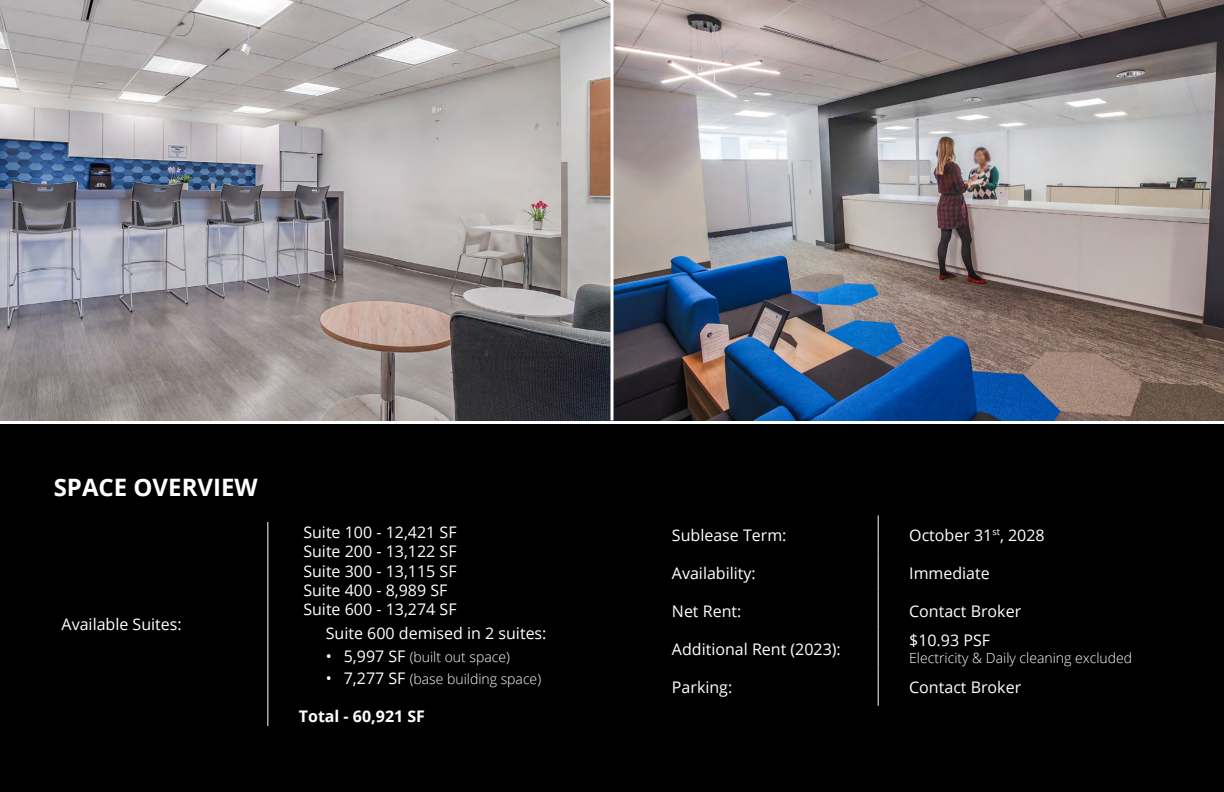
<style>
.page{position:relative;width:1224px;height:792px;background:#fff}
.page>*{position:absolute;margin:0;border:0;box-sizing:border-box;transform-origin:0 0}
.t1{font:700 24px "Open Sans";color:#fff}
.t2{font:16px/19.2px "Open Sans";color:#fff}
.t3{font:700 16px "Open Sans";color:#fff}
.t4{font:300 14px "Open Sans";color:#fff}
.s1{font-weight:400;font-size:16px}
</style>
<div class="page">
<img style="left:0;top:0;width:1224px;height:420px">
<div style="left:0;top:424px;width:1224px;height:368px;background:#000"></div>
<hr style="left:268px;top:522px;width:1px;height:204px;background:#fff">
<svg style="left:610px;top:0;width:4px;height:420px"></svg>
<hr style="left:878px;top:515px;width:1px;height:38px;background:#fff">
<hr style="left:878px;top:553px;width:1px;height:39px;background:#fff">
<hr style="left:878px;top:592px;width:1px;height:38px;background:#fff">
<hr style="left:878px;top:630px;width:1px;height:38px;background:#fff">
<hr style="left:878px;top:668px;width:1px;height:38px;background:#fff">
<h1 class="t1" style="left:54px;top:470px;width:205px">SPACE OVERVIEW</h1>
<p class="t2" style="left:62px;top:614px;width:122px">Available Suites:</p>
<p class="t2" style="left:303px;top:522px;width:155px">Suite 100 - 12,421 SF<br>Suite 200 - 13,122 SF<br>Suite 300 - 13,115 SF<br>Suite 400 - 8,989 SF<br>Suite 600 - 13,274 SF</p>
<p class="t2" style="left:326px;top:623px;width:222px">Suite 600 demised in 2 suites:</p>
<p class="t4" style="left:326px;top:648px;width:186px"><span class="s1">• 5,997 SF</span> (built out space)</p>
<p class="t4" style="left:326px;top:669px;width:217px"><span class="s1">• 7,277 SF</span> (base building space)</p>
<p class="t3" style="left:299px;top:705px;width:128px">Total - 60,921 SF</p>
<p class="t2" style="left:672px;top:525px;width:116px">Sublease Term:</p>
<p class="t2" style="left:909px;top:525px;width:137px">October 31<sup>st</sup>, 2028</p>
<p class="t2" style="left:672px;top:563px;width:85px">Availability:</p>
<p class="t2" style="left:909px;top:563px;width:82px">Immediate</p>
<p class="t2" style="left:672px;top:601px;width:71px">Net Rent:</p>
<p class="t2" style="left:909px;top:601px;width:114px">Contact Broker</p>
<p class="t2" style="left:672px;top:639px;width:170px">Additional Rent (2023):</p>
<p class="t2" style="left:909px;top:631px;width:82px">$10.93 PSF</p>
<p class="t4" style="left:909px;top:649px;width:225px">Electricity &amp; Daily cleaning excluded</p>
<p class="t2" style="left:672px;top:677px;width:62px">Parking:</p>
<p class="t2" style="left:909px;top:677px;width:114px">Contact Broker</p>
</div>
